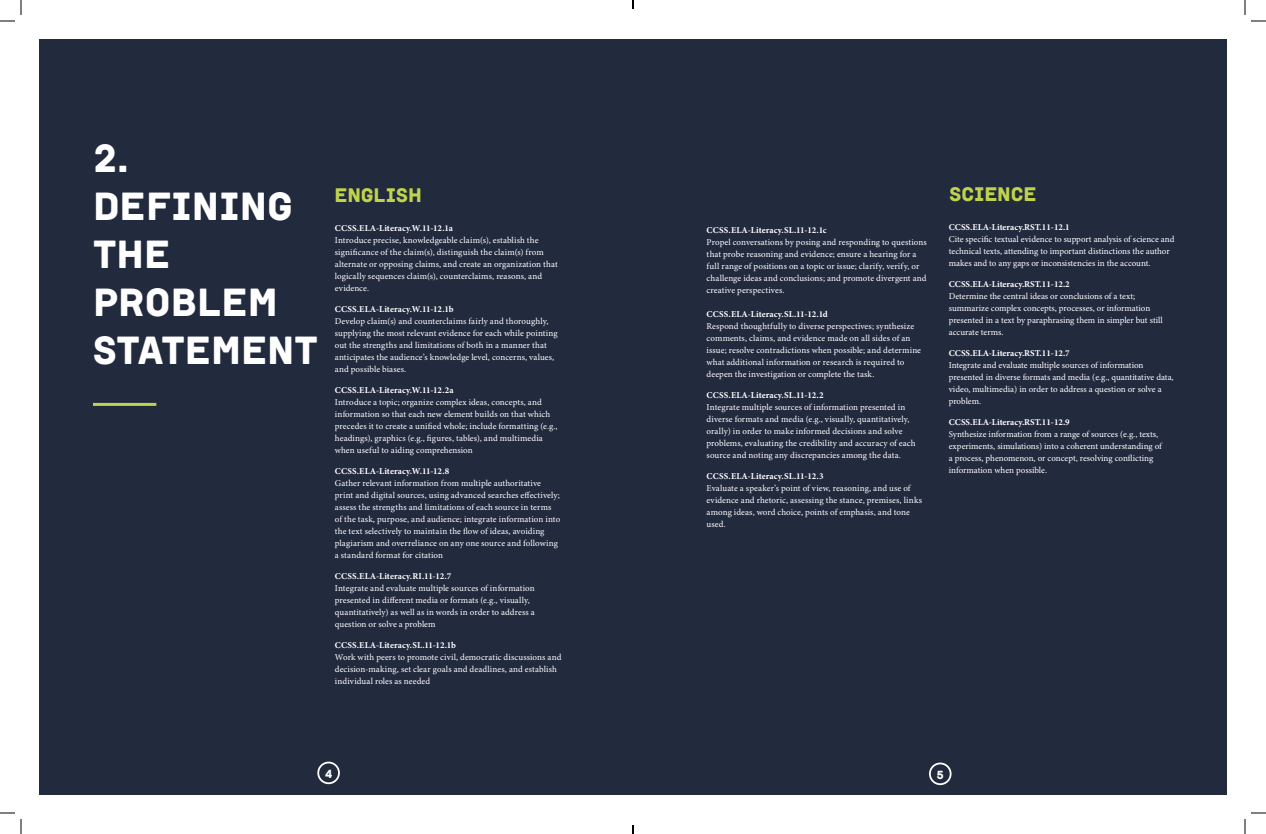
<style>
.page{position:relative;width:1266px;height:834px;background:#fff}
.page>*{position:absolute;margin:0;border:0;box-sizing:border-box;transform-origin:0 0}
.t1{font:40px/48px "Institut";color:#fff}
.t2{font:20px "Institut";letter-spacing:-.005em;color:#bfd44c}
.t3{font:12px "Institut";color:#fff}
.t4{font:9px/12px "Minion Pro";letter-spacing:.005em;color:#fff}
.t5{font:700 9px "Minion Pro";letter-spacing:.005em;color:#fff}
</style>
<div class="page">
<div style="left:39px;top:39px;width:1188px;height:756px;background:#222a3e"></div>
<hr style="left:93px;top:403px;width:63px;height:3px;background:#bfd44c">
<div style="left:929px;top:763px;width:23px;height:22px;border:2px solid #fff;border-radius:50%"></div>
<div style="left:317px;top:762px;width:23px;height:22px;border:2px solid #fff;border-radius:50%"></div>
<svg style="left:0;top:0;width:22px;height:22px"></svg>
<svg style="left:0;top:812px;width:22px;height:22px"></svg>
<svg style="left:1244px;top:0;width:22px;height:22px"></svg>
<svg style="left:1244px;top:812px;width:22px;height:22px"></svg>
<svg style="left:632px;top:0;width:2px;height:9px"></svg>
<svg style="left:632px;top:825px;width:2px;height:9px"></svg>
<h1 class="t1" style="left:93px;top:134px;width:226px">2.<br>DEFINING<br>THE<br>PROBLEM<br>STATEMENT</h1>
<h2 class="t2" style="left:334px;top:185px;width:89px">ENGLISH</h2>
<h2 class="t2" style="left:950px;top:184px;width:88px">SCIENCE</h2>
<p class="t5" style="left:335px;top:222px;width:120px">CCSS.ELA-Literacy.W.11-12.1a</p>
<p class="t4" style="left:335px;top:234px;width:224px">Introduce precise, knowledgeable claim(s), establish the significance of the claim(s), distinguish the claim(s) from alternate or opposing claims, and create an organization that logically sequences claim(s), counterclaims, reasons, and evidence.</p>
<p class="t5" style="left:335px;top:303px;width:120px">CCSS.ELA-Literacy.W.11-12.1b</p>
<p class="t4" style="left:335px;top:315px;width:224px">Develop claim(s) and counterclaims fairly and thoroughly, supplying the most relevant evidence for each while pointing out the strengths and limitations of both in a manner that anticipates the audience’s knowledge level, concerns, values, and possible biases.</p>
<p class="t5" style="left:335px;top:384px;width:120px">CCSS.ELA-Literacy.W.11-12.2a</p>
<p class="t4" style="left:335px;top:396px;width:224px">Introduce a topic; organize complex ideas, concepts, and information so that each new element builds on that which precedes it to create a unified whole; include formatting (e.g., headings), graphics (e.g., figures, tables), and multimedia when useful to aiding comprehension</p>
<p class="t5" style="left:335px;top:465px;width:116px">CCSS.ELA-Literacy.W.11-12.8</p>
<p class="t4" style="left:335px;top:477px;width:227px">Gather relevant information from multiple authoritative print and digital sources, using advanced searches effectively; assess the strengths and limitations of each source in terms of the task, purpose, and audience; integrate information into the text selectively to maintain the flow of ideas, avoiding plagiarism and overreliance on any one source and following a standard format for citation</p>
<p class="t5" style="left:335px;top:570px;width:118px">CCSS.ELA-Literacy.RI.11-12.7</p>
<p class="t4" style="left:335px;top:582px;width:202px">Integrate and evaluate multiple sources of information presented in different media or formats (e.g., visually, quantitatively) as well as in words in order to address a question or solve a problem</p>
<p class="t5" style="left:335px;top:639px;width:123px">CCSS.ELA-Literacy.SL.11-12.1b</p>
<p class="t4" style="left:335px;top:651px;width:228px">Work with peers to promote civil, democratic discussions and decision-making, set clear goals and deadlines, and establish individual roles as needed</p>
<p class="t5" style="left:949px;top:221px;width:122px">CCSS.ELA-Literacy.RST.11-12.1</p>
<p class="t4" style="left:949px;top:233px;width:227px">Cite specific textual evidence to support analysis of science and technical texts, attending to important distinctions the author makes and to any gaps or inconsistencies in the account.</p>
<p class="t5" style="left:949px;top:278px;width:122px">CCSS.ELA-Literacy.RST.11-12.2</p>
<p class="t4" style="left:949px;top:290px;width:216px">Determine the central ideas or conclusions of a text; summarize complex concepts, processes, or information presented in a text by paraphrasing them in simpler but still accurate terms.</p>
<p class="t5" style="left:949px;top:347px;width:122px">CCSS.ELA-Literacy.RST.11-12.7</p>
<p class="t4" style="left:949px;top:359px;width:226px">Integrate and evaluate multiple sources of information presented in diverse formats and media (e.g., quantitative data, video, multimedia) in order to address a question or solve a problem.</p>
<p class="t5" style="left:949px;top:416px;width:122px">CCSS.ELA-Literacy.RST.11-12.9</p>
<p class="t4" style="left:949px;top:428px;width:215px">Synthesize information from a range of sources (e.g., texts, experiments, simulations) into a coherent understanding of a process, phenomenon, or concept, resolving conflicting information when possible.</p>
<p class="t5" style="left:707px;top:224px;width:122px">CCSS.ELA-Literacy.SL.11-12.1c</p>
<p class="t4" style="left:707px;top:236px;width:222px">Propel conversations by posing and responding to questions that probe reasoning and evidence; ensure a hearing for a full range of positions on a topic or issue; clarify, verify, or challenge ideas and conclusions; and promote divergent and creative perspectives.</p>
<p class="t5" style="left:707px;top:308px;width:123px">CCSS.ELA-Literacy.SL.11-12.1d</p>
<p class="t4" style="left:707px;top:320px;width:216px">Respond thoughtfully to diverse perspectives; synthesize comments, claims, and evidence made on all sides of an issue; resolve contradictions when possible; and determine what additional information or research is required to deepen the investigation or complete the task.</p>
<p class="t5" style="left:707px;top:389px;width:118px">CCSS.ELA-Literacy.SL.11-12.2</p>
<p class="t4" style="left:707px;top:401px;width:211px">Integrate multiple sources of information presented in diverse formats and media (e.g., visually, quantitatively, orally) in order to make informed decisions and solve problems, evaluating the credibility and accuracy of each source and noting any discrepancies among the data.</p>
<p class="t5" style="left:707px;top:470px;width:118px">CCSS.ELA-Literacy.SL.11-12.3</p>
<p class="t4" style="left:707px;top:482px;width:217px">Evaluate a speaker’s point of view, reasoning, and use of evidence and rhetoric, assessing the stance, premises, links among ideas, word choice, points of emphasis, and tone used.</p>
<h3 class="t3" style="left:325px;top:767px;width:9px">4</h3>
<h3 class="t3" style="left:937px;top:768px;width:9px">5</h3>
</div>
